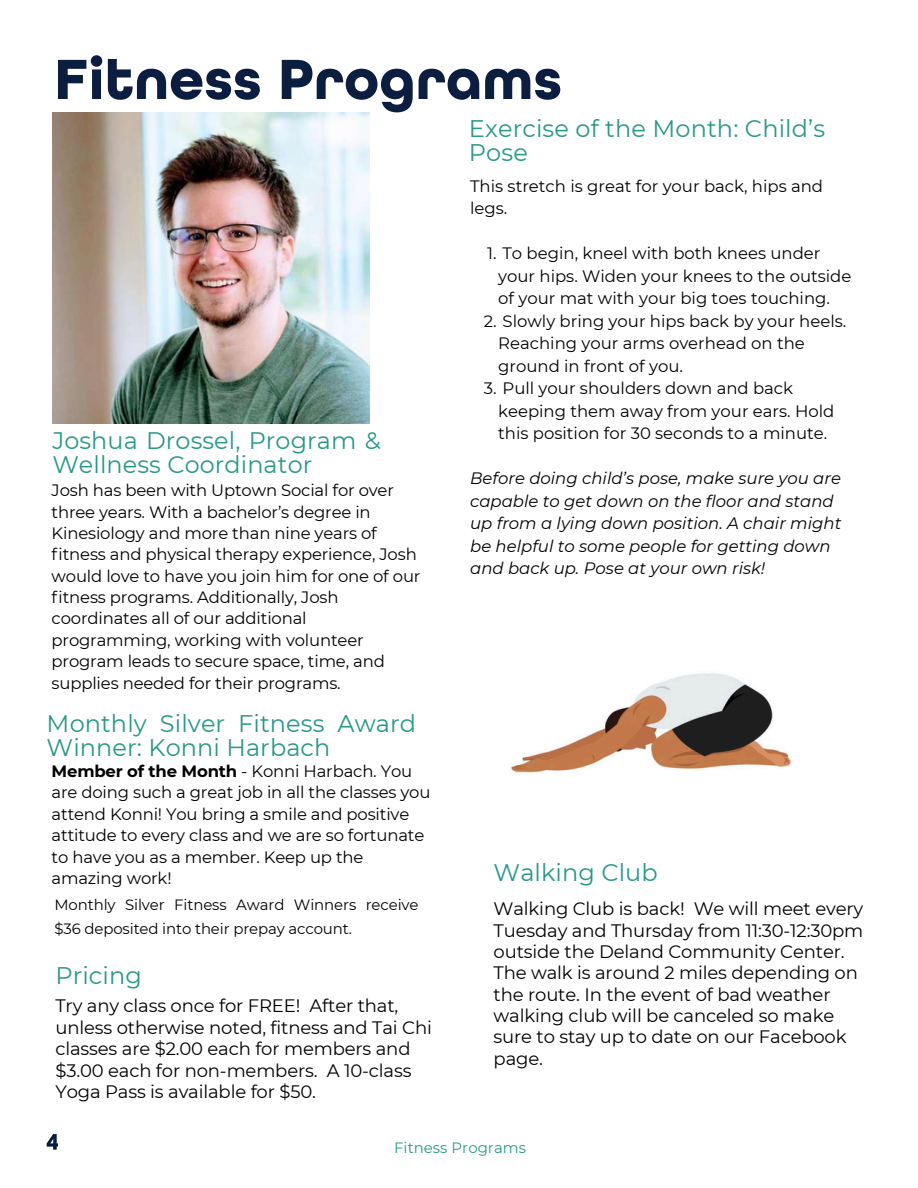
<style>
.page{position:relative;width:918px;height:1188px;background:#fff}
.page>*{position:absolute;margin:0;border:0;box-sizing:border-box;transform-origin:0 0}
.t1{font:24px/23.7px "Montserrat";letter-spacing:.005em;color:#269989}
.t2{font:23.85px/23.7px "Montserrat";letter-spacing:.005em;color:#269989}
.t3{font:18px/21.3px "Montserrat";letter-spacing:-.01em;color:#000}
.t4{font:16.5px/21.3px "Montserrat";letter-spacing:-.01em;color:#000}
.t5{font:italic 16.5px/22.5px "Montserrat";color:#000}
.t6{font:14.85px/23.7px "Montserrat";letter-spacing:-.01em;color:#000}
.t7{font:14.85px "Montserrat";letter-spacing:.005em;color:#269989}
.s1{font-weight:700}
</style>
<div class="page">
<svg style="left:58px;top:55px;width:502px;height:57px"></svg>
<img style="left:52px;top:112px;width:318px;height:312px">
<svg style="left:47px;top:1134px;width:11px;height:16px"></svg>
<img style="left:510px;top:673px;width:281px;height:100px">
<h2 class="t2" style="left:52px;top:429px;width:330px">Joshua Drossel, Program &amp;<br>Wellness Coordinator</h2>
<p class="t4" style="left:52px;top:480px;width:370px">Josh has been with Uptown Social for over three years. With a bachelor’s degree in Kinesiology and more than nine years of fitness and physical therapy experience, Josh would love to have you join him for one of our fitness programs. Additionally, Josh coordinates all of our additional programming, working with volunteer program leads to secure space, time, and supplies needed for their programs.</p>
<h2 class="t1" style="left:47px;top:712px;width:371px">Monthly Silver Fitness Award<br>Winner: Konni Harbach</h2>
<h1 class="t4" style="left:52px;top:760px;width:380px"><span class="s1">Member of the Month</span> - Konni Harbach. You are doing such a great job in all the classes you attend Konni! You bring a smile and positive attitude to every class and we are so fortunate to have you as a member. Keep up the amazing work!</h1>
<h2 class="t6" style="left:54px;top:893px;width:366px">Monthly Silver Fitness Award Winners receive $36 deposited into their prepay account.</h2>
<h2 class="t1" style="left:55px;top:964px;width:88px">Pricing</h2>
<h1 class="t3" style="left:55px;top:995px;width:378px">Try any class once for FREE! After that, unless otherwise noted, fitness and Tai Chi classes are $2.00 each for members and $3.00 each for non-members. A 10-class Yoga Pass is available for $50.</h1>
<h1 class="t1" style="left:469px;top:117px;width:358px">Exercise of the Month: Child’s<br>Pose</h1>
<p class="t4" style="left:470px;top:175px;width:354px;line-height:22.5px">This stretch is great for your back, hips and legs.</p>
<p class="t4" style="left:498px;top:242px;width:355px;line-height:22.5px;text-indent:-11px">1. To begin, kneel with both knees under your hips. Widen your knees to the outside of your mat with your big toes touching.</p>
<h2 class="t4" style="left:498px;top:310px;width:350px;line-height:22.5px;text-indent:-15px">2. Slowly bring your hips back by your heels.<br>Reaching your arms overhead on the ground in front of you.</h2>
<p class="t4" style="left:498px;top:377px;width:338px;line-height:22.5px;text-indent:-14px">3. Pull your shoulders down and back keeping them away from your ears. Hold this position for 30 seconds to a minute.</p>
<h1 class="t5" style="left:470px;top:467px;width:373px">Before doing child’s pose, make sure you are capable to get down on the floor and stand up from a lying down position. A chair might be helpful to some people for getting down and back up. Pose at your own risk!</h1>
<h2 class="t1" style="left:494px;top:860px;width:166px">Walking Club</h2>
<p class="t3" style="left:494px;top:898px;width:371px">Walking Club is back! We will meet every Tuesday and Thursday from 11:30-12:30pm outside the Deland Community Center.<br>The walk is around 2 miles depending on the route. In the event of bad weather walking club will be canceled so make sure to stay up to date on our Facebook page.</p>
<p class="t7" style="left:394px;top:1139px;width:133px">Fitness Programs</p>
</div>
